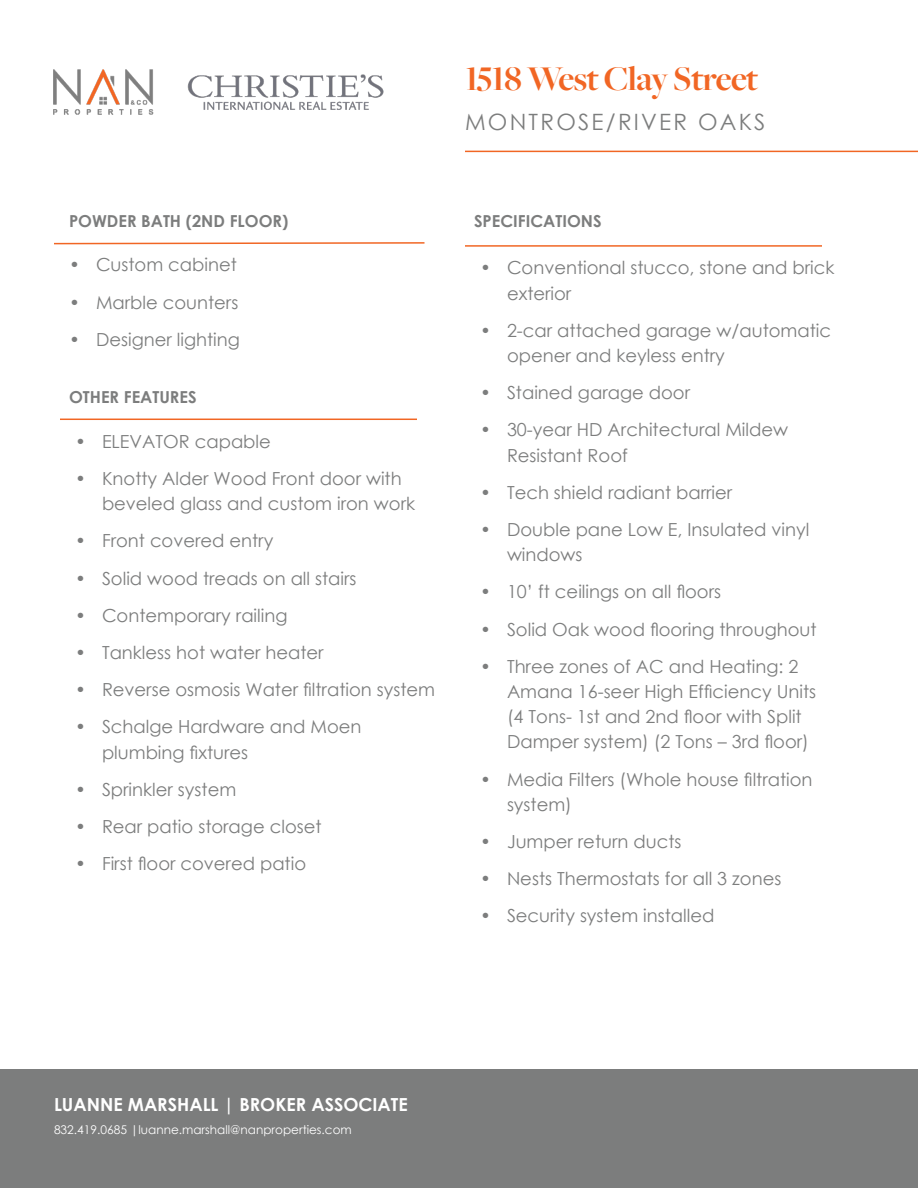
<style>
.page{position:relative;width:918px;height:1188px;background:#fff}
.page>*{position:absolute;margin:0;border:0;box-sizing:border-box;transform-origin:0 0}
.Chapaza_18{font:700 36px "Freight Big Pro";letter-spacing:-.025em;color:#f16624}
.CG_B_12_base_8{font:22.5px "Century Gothic";letter-spacing:.1em;color:#7c7d7d}
.t1{font:18px/25.2px "Century Gothic";color:#7c7d7d}
.t2{font:700 18px "Century Gothic";color:#fff}
.CG_B_12_base_8-2{font:700 16.5px "Century Gothic";color:#7c7d7d}
.CG_Reg_12{font:12px "Century Gothic";color:#fff}
</style>
<div class="page">
<div style="left:0;top:1069px;width:918px;height:119px;background:#7c7d7d"></div>
<hr style="left:60px;top:419px;width:357px;height:1px;background:#f16624">
<svg style="left:54px;top:242px;width:371px;height:3px"></svg>
<hr style="left:465px;top:151px;width:453px;height:1px;background:#f16624">
<img style="left:53px;top:69px;width:331px;height:46px">
<hr style="left:465px;top:245px;width:357px;height:2px;background:#f16624">
<p class="Chapaza_18" style="left:465px;top:55px;width:295px">1518 West Clay Street</p>
<p class="CG_B_12_base_8" style="left:465px;top:107px;width:302px">MONTROSE/RIVER OAKS</p>
<p class="CG_B_12_base_8-2" style="left:69px;top:208px;width:221px">POWDER BATH (2ND FLOOR)</p>
<p class="t1" style="left:69px;top:252px;width:169px">• Custom cabinet</p>
<p class="t1" style="left:69px;top:289px;width:171px">• Marble counters</p>
<p class="t1" style="left:69px;top:326px;width:172px">• Designer lighting</p>
<p class="CG_B_12_base_8-2" style="left:69px;top:385px;width:129px">OTHER FEATURES</p>
<p class="t1" style="left:75px;top:428px;width:197px">• ELEVATOR capable</p>
<p class="t1" style="left:102px;top:466px;width:315px;text-indent:-27px">• Knotty Alder Wood Front door with beveled glass and custom iron work</p>
<p class="t1" style="left:75px;top:528px;width:200px">• Front covered entry</p>
<p class="t1" style="left:75px;top:565px;width:283px">• Solid wood treads on all stairs</p>
<p class="t1" style="left:75px;top:602px;width:214px">• Contemporary railing</p>
<p class="t1" style="left:75px;top:640px;width:250px">• Tankless hot water heater</p>
<p class="t1" style="left:75px;top:677px;width:362px">• Reverse osmosis Water filtration system</p>
<p class="t1" style="left:102px;top:714px;width:261px;text-indent:-27px">• Schalge Hardware and Moen plumbing fixtures</p>
<p class="t1" style="left:75px;top:776px;width:163px">• Sprinkler system</p>
<p class="t1" style="left:75px;top:814px;width:248px">• Rear patio storage closet</p>
<p class="t1" style="left:75px;top:851px;width:233px">• First floor covered patio</p>
<p class="CG_B_12_base_8-2" style="left:474px;top:208px;width:129px">SPECIFICATIONS</p>
<p class="t1" style="left:507px;top:255px;width:329px;text-indent:-27px">• Conventional stucco, stone and brick exterior</p>
<p class="t1" style="left:507px;top:317px;width:326px;text-indent:-27px">• 2-car attached garage w/automatic opener and keyless entry</p>
<p class="t1" style="left:480px;top:380px;width:212px">• Stained garage door</p>
<p class="t1" style="left:507px;top:417px;width:283px;text-indent:-27px">• 30-year HD Architectural Mildew<br>Resistant Roof</p>
<p class="t1" style="left:480px;top:479px;width:254px">• Tech shield radiant barrier</p>
<p class="t1" style="left:507px;top:517px;width:304px;text-indent:-27px">• Double pane Low E, Insulated vinyl windows</p>
<p class="t1" style="left:480px;top:579px;width:243px">• 10’ ft ceilings on all floors</p>
<p class="t1" style="left:480px;top:616px;width:338px">• Solid Oak wood flooring throughout</p>
<p class="t1" style="left:507px;top:653px;width:311px;text-indent:-27px">• Three zones of AC and Heating: 2<br>Amana 16-seer High Efficiency Units (4 Tons- 1st and 2nd floor with Split Damper system) (2 Tons – 3rd floor)</p>
<p class="t1" style="left:507px;top:766px;width:307px;text-indent:-27px">• Media Filters (Whole house filtration system)</p>
<p class="t1" style="left:480px;top:829px;width:203px">• Jumper return ducts</p>
<p class="t1" style="left:480px;top:866px;width:303px">• Nests Thermostats for all 3 zones</p>
<p class="t1" style="left:480px;top:903px;width:236px">• Security system installed</p>
<p class="t2" style="left:54px;top:1090px;width:355px">LUANNE MARSHALL | BROKER ASSOCIATE</p>
<p class="CG_Reg_12" style="left:54px;top:1121px;width:299px">832.419.0685 |luanne.marshall@nanproperties.com</p>
</div>
